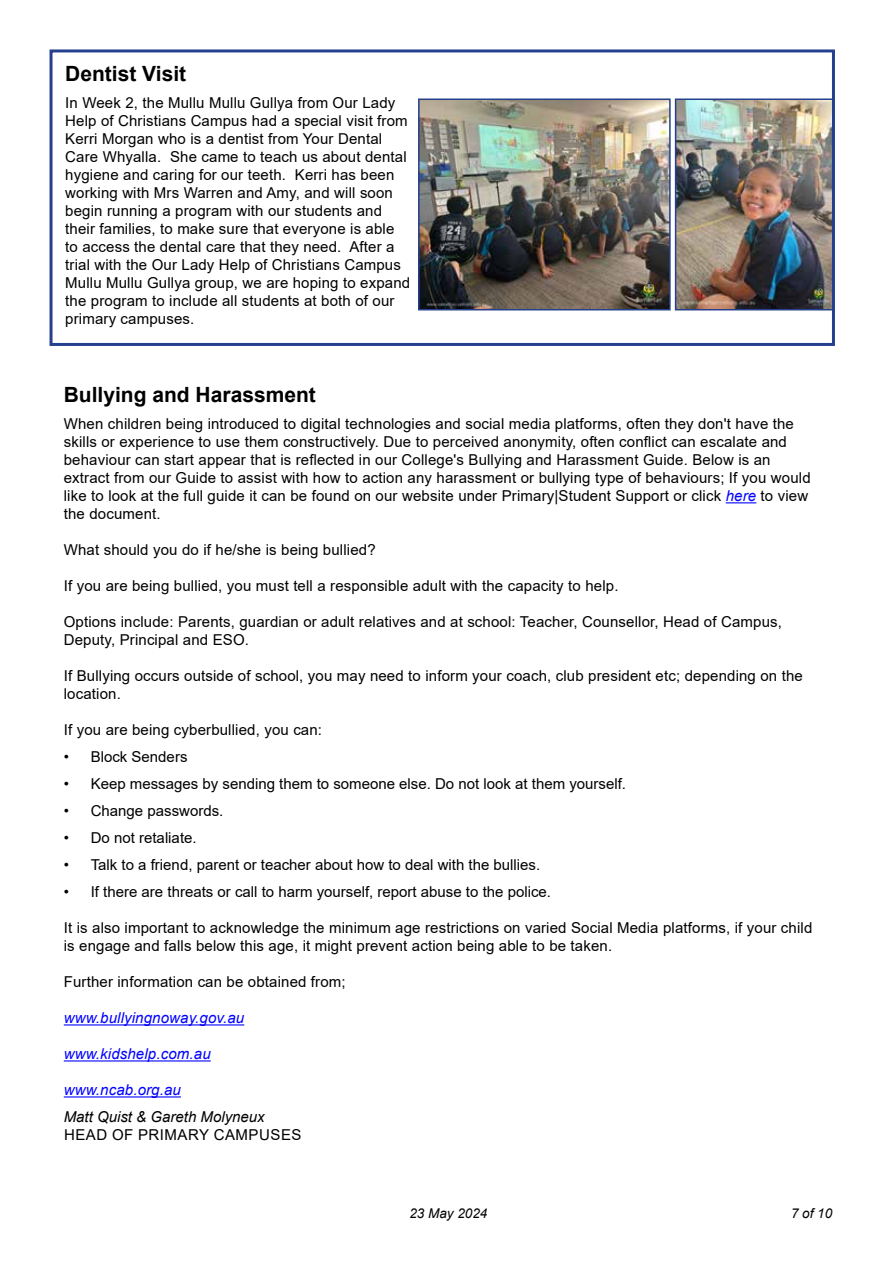
<style>
.page{position:relative;width:893px;height:1263px;background:#fff}
.page>*{position:absolute;margin:0;border:0;box-sizing:border-box;transform-origin:0 0}
.t1{font:700 21px "Arial";color:#000}
.t2{font:15px/18px "Arial";letter-spacing:.01em;color:#000}
.t3{font:italic 15px "Arial";letter-spacing:.01em;color:#00f}
.t4{font:italic 15px "Arial";color:#000}
.t5{font:15px "Arial";letter-spacing:.035em;color:#000}
.t6{font:italic 13.5px "Arial";color:#000}
.s1{font-style:italic;color:#00f}
</style>
<div class="page">
<img style="left:678px;top:101px;width:153px;height:206px">
<div style="left:675px;top:98px;width:159px;height:212px;border:2px solid #25408f"></div>
<div style="left:50px;top:49px;width:785px;height:297px;border:3px solid #25408f"></div>
<img style="left:421px;top:101px;width:247px;height:206px">
<div style="left:418px;top:98px;width:253px;height:212px;border:2px solid #25408f"></div>
<hr style="left:726px;top:502px;width:30px;height:1px;background:#00f">
<hr style="left:64px;top:1024px;width:180px;height:1px;background:#00f">
<hr style="left:64px;top:1060px;width:147px;height:1px;background:#00f">
<hr style="left:64px;top:1096px;width:117px;height:1px;background:#00f">
<h1 class="t1" style="left:65px;top:58px;width:122px">Dentist Visit</h1>
<p class="t2" style="left:65px;top:93px;width:346px">In Week 2, the Mullu Mullu Gullya from Our Lady Help of Christians Campus had a special visit from Kerri Morgan who is a dentist from Your Dental Care Whyalla. She came to teach us about dental hygiene and caring for our teeth. Kerri has been working with Mrs Warren and Amy, and will soon begin running a program with our students and their families, to make sure that everyone is able to access the dental care that they need. After a trial with the Our Lady Help of Christians Campus Mullu Mullu Gullya group, we are hoping to expand the program to include all students at both of our primary campuses.</p>
<h1 class="t1" style="left:64px;top:380px;width:254px">Bullying and Harassment</h1>
<p class="t2" style="left:64px;top:415px;width:748px">When children being introduced to digital technologies and social media platforms, often they don't have the skills or experience to use them constructively. Due to perceived anonymity, often conflict can escalate and behaviour can start appear that is reflected in our College's Bullying and Harassment Guide. Below is an extract from our Guide to assist with how to action any harassment or bullying type of behaviours; If you would like to look at the full guide it can be found on our website under Primary|Student Support or click <span class="s1">here</span> to view the document.</p>
<p class="t2" style="left:64px;top:541px;width:313px">What should you do if he/she is being bullied?</p>
<p class="t2" style="left:64px;top:577px;width:556px">If you are being bullied, you must tell a responsible adult with the capacity to help.</p>
<p class="t2" style="left:64px;top:613px;width:720px">Options include: Parents, guardian or adult relatives and at school: Teacher, Counsellor, Head of Campus,<br>Deputy, Principal and ESO.</p>
<p class="t2" style="left:64px;top:667px;width:741px">If Bullying occurs outside of school, you may need to inform your coach, club president etc; depending on the location.</p>
<p class="t2" style="left:64px;top:721px;width:260px">If you are being cyberbullied, you can:</p>
<p class="t2" style="left:64px;top:748px;width:125px">• Block Senders</p>
<p class="t2" style="left:64px;top:775px;width:564px">• Keep messages by sending them to someone else. Do not look at them yourself.</p>
<p class="t2" style="left:64px;top:802px;width:161px">• Change passwords.</p>
<p class="t2" style="left:64px;top:829px;width:134px">• Do not retaliate.</p>
<p class="t2" style="left:64px;top:856px;width:478px">• Talk to a friend, parent or teacher about how to deal with the bullies.</p>
<p class="t2" style="left:64px;top:883px;width:489px">• If there are threats or call to harm yourself, report abuse to the police.</p>
<p class="t2" style="left:64px;top:919px;width:750px">It is also important to acknowledge the minimum age restrictions on varied Social Media platforms, if your child is engage and falls below this age, it might prevent action being able to be taken.</p>
<p class="t2" style="left:64px;top:973px;width:283px">Further information can be obtained from;</p>
<p class="t3" style="left:64px;top:1008px;width:182px">www.bullyingnoway.gov.au</p>
<p class="t3" style="left:64px;top:1044px;width:148px">www.kidshelp.com.au</p>
<p class="t3" style="left:64px;top:1080px;width:119px">www.ncab.org.au</p>
<p class="t4" style="left:64px;top:1107px;width:202px">Matt Quist &amp; Gareth Molyneux</p>
<p class="t5" style="left:64px;top:1125px;width:239px">HEAD OF PRIMARY CAMPUSES</p>
<p class="t6" style="left:409px;top:1205px;width:80px">23 May 2024</p>
<p class="t6" style="left:791px;top:1204px;width:43px">7 of 10</p>
</div>
